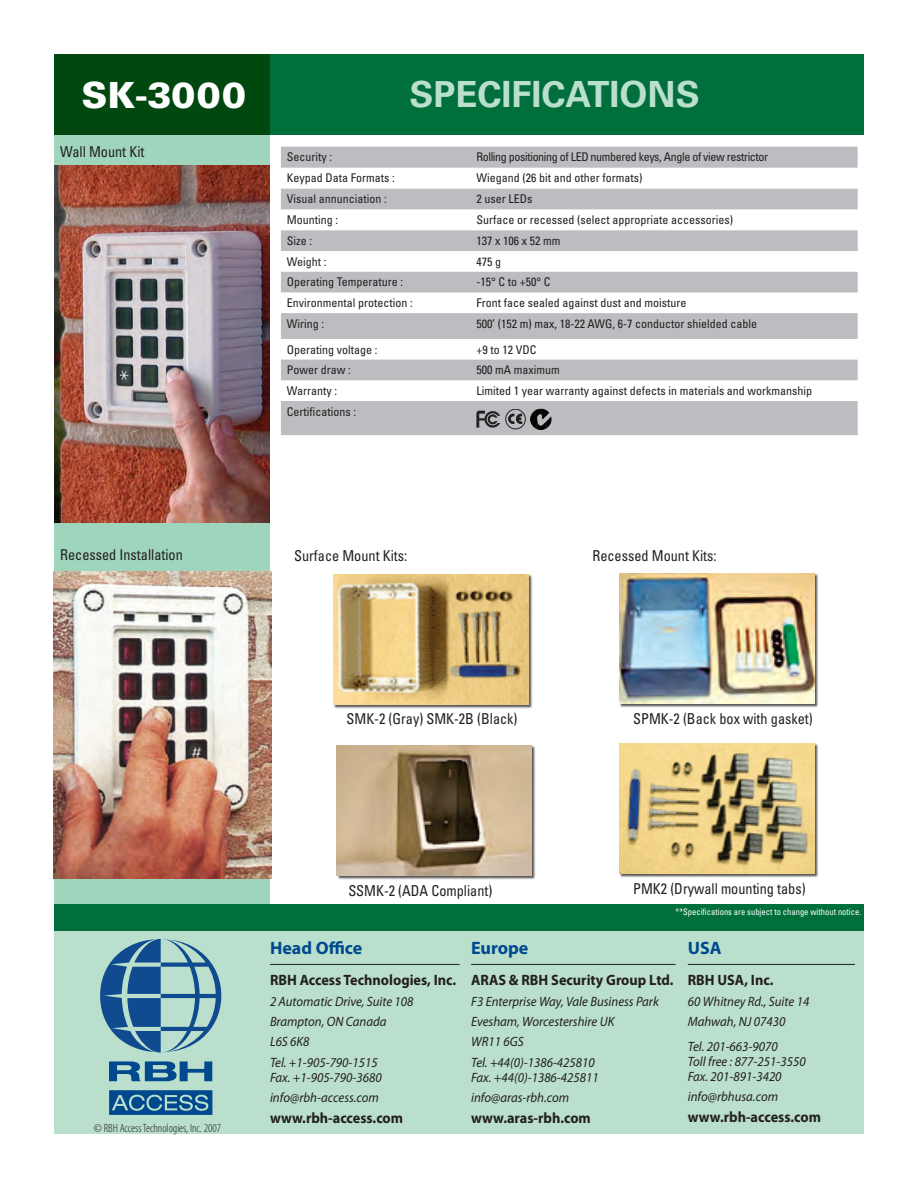
<style>
.page{position:relative;width:918px;height:1188px;background:#fff}
.page>*{position:absolute;margin:0;border:0;box-sizing:border-box;transform-origin:0 0}
.t1{font:700 36px "Univers LT Std";color:#bae0cd}
.t2{font:900 36px "Univers LT Std";letter-spacing:.02em;color:#fff}
.t3{font:700 18px "Myriad Pro";color:#01498e}
.t4{font:condensed 15px "Univers LT Std";color:#231f20;scale:.95 1}
.t5{font:700 15px "Myriad Pro";color:#231f20;scale:.95 1}
.t6{font:italic 13.5px/20.4px "Myriad Pro";color:#231f20;scale:.95 1}
.t7{font:condensed 12px "Univers LT Std";color:#231f20}
.t8{font:condensed 12px "Univers LT Std";letter-spacing:-.03em;color:#231f20}
.t9{font:300 condensed 12px "Myriad Pro";color:#231f20}
.t10{font:condensed 9px "Univers LT Std";color:#fff;scale:.95 1}
</style>
<div class="page">
<div style="left:54px;top:129px;width:216px;height:787px;background:#9fd5bd"></div>
<div style="left:270px;top:54px;width:594px;height:81px;background:#006f3c"></div>
<div style="left:54px;top:54px;width:216px;height:81px;background:#004710"></div>
<svg style="left:281px;top:147px;width:577px;height:288px;fill:#bcbdc0"></svg>
<svg style="left:476px;top:411px;width:24px;height:17px"></svg>
<svg style="left:508px;top:414px;width:14px;height:10px"></svg>
<div style="left:505px;top:409px;width:21px;height:20px;border:1px solid #231f20;border-radius:50%"></div>
<img style="left:531px;top:407px;width:22px;height:22px">
<img style="left:54px;top:166px;width:216px;height:357px">
<img style="left:54px;top:571px;width:217px;height:307px">
<div style="left:54px;top:932px;width:810px;height:202px;background:#bae0cd"></div>
<hr style="left:270px;top:964px;width:190px;height:1px;background:#231f20">
<hr style="left:471px;top:964px;width:205px;height:1px;background:#231f20">
<hr style="left:688px;top:964px;width:167px;height:1px;background:#231f20">
<svg style="left:109px;top:1090px;width:103px;height:24px;background:#2a6b9c"></svg>
<svg style="left:100px;top:939px;width:121px;height:114px"></svg>
<svg style="left:109px;top:1061px;width:103px;height:20px"></svg>
<div style="left:54px;top:904px;width:810px;height:28px;background:#006f3c"></div>
<div style="left:620px;top:743px;width:198px;height:135px;background:#231f20;opacity:.75"></div>
<img style="left:620px;top:743px;width:195px;height:131px">
<div style="left:334px;top:574px;width:198px;height:135px;background:#231f20;opacity:.75"></div>
<img style="left:334px;top:574px;width:195px;height:131px">
<div style="left:620px;top:573px;width:198px;height:135px;background:#231f20;opacity:.75"></div>
<img style="left:620px;top:573px;width:195px;height:131px">
<div style="left:337px;top:745px;width:199px;height:135px;background:#231f20;opacity:.75"></div>
<img style="left:337px;top:745px;width:195px;height:131px">
<h1 class="t2" style="left:81px;top:72px;width:166px">SK-3000</h1>
<h1 class="t1" style="left:410px;top:73px;width:292px">SPECIFICATIONS</h1>
<p class="t4" style="left:60px;top:142px;width:90px">Wall Mount Kit</p>
<p class="t7" style="left:287px;top:150px;width:47px">Security :</p>
<p class="t8" style="left:476px;top:150px;width:293px">Rolling positioning of LED numbered keys, Angle of view restrictor</p>
<p class="t7" style="left:287px;top:171px;width:109px">Keypad Data Formats :</p>
<p class="t7" style="left:476px;top:171px;width:167px">Wiegand (26 bit and other formats)</p>
<p class="t7" style="left:287px;top:192px;width:101px">Visual annunciation :</p>
<p class="t7" style="left:476px;top:192px;width:57px">2 user LEDs</p>
<p class="t7" style="left:287px;top:212px;width:53px">Mounting :</p>
<p class="t7" style="left:476px;top:212px;width:258px">Surface or recessed (select appropriate accessories)</p>
<p class="t7" style="left:287px;top:233px;width:27px">Size :</p>
<p class="t7" style="left:476px;top:233px;width:85px">137 x 106 x 52 mm</p>
<p class="t7" style="left:287px;top:254px;width:41px">Weight :</p>
<p class="t7" style="left:476px;top:254px;width:26px">475 g</p>
<p class="t7" style="left:287px;top:275px;width:118px">Operating Temperature :</p>
<p class="t7" style="left:476px;top:275px;width:76px">-15° C to +50° C</p>
<p class="t7" style="left:287px;top:295px;width:127px">Environmental protection :</p>
<p class="t7" style="left:476px;top:295px;width:211px">Front face sealed against dust and moisture</p>
<p class="t7" style="left:287px;top:316px;width:39px">Wiring :</p>
<p class="t7" style="left:476px;top:316px;width:282px">500’ (152 m) max, 18-22 AWG, 6-7 conductor shielded cable</p>
<p class="t7" style="left:287px;top:342px;width:92px">Operating voltage :</p>
<p class="t7" style="left:476px;top:342px;width:61px">+9 to 12 VDC</p>
<p class="t7" style="left:287px;top:362px;width:65px">Power draw :</p>
<p class="t7" style="left:476px;top:362px;width:85px">500 mA maximum</p>
<p class="t7" style="left:287px;top:383px;width:52px">Warranty :</p>
<p class="t7" style="left:476px;top:383px;width:337px">Limited 1 year warranty against defects in materials and workmanship</p>
<p class="t7" style="left:287px;top:404px;width:71px">Certifications :</p>
<p class="t4" style="left:60px;top:545px;width:131px">Recessed Installation</p>
<p class="t4" style="left:294px;top:546px;width:121px">Surface Mount Kits:</p>
<p class="t4" style="left:592px;top:546px;width:132px">Recessed Mount Kits:</p>
<p class="t4" style="left:347px;top:709px;width:181px">SMK-2 (Gray) SMK-2B (Black)</p>
<p class="t4" style="left:633px;top:709px;width:191px">SPMK-2 (Back box with gasket)</p>
<p class="t9" style="left:94px;top:1121px;width:129px">© RBH Access Technologies, Inc. 2007</p>
<p class="t4" style="left:348px;top:881px;width:153px">SSMK-2 (ADA Compliant)</p>
<p class="t4" style="left:633px;top:879px;width:183px">PMK2 (Drywall mounting tabs)</p>
<h2 class="t3" style="left:270px;top:936px;width:94px">Head Office</h2>
<p class="t5" style="left:270px;top:970px;width:198px">RBH Access Technologies, Inc.</p>
<p class="t6" style="left:270px;top:991px;width:153px">2 Automatic Drive, Suite 108<br>Brampton, ON Canada<br>L6S 6K8<br>Tel. +1-905-790-1515</p>
<p class="t6" style="left:270px;top:1067px;width:119px">Fax. +1-905-790-3680 info@rbh-access.com</p>
<p class="t5" style="left:270px;top:1108px;width:142px">www.rbh-access.com</p>
<p class="t10" style="left:676px;top:906px;width:197px">**Specifications are subject to change without notice.</p>
<h2 class="t3" style="left:471px;top:936px;width:59px">Europe</h2>
<p class="t5" style="left:471px;top:970px;width:215px">ARAS &amp; RBH Security Group Ltd.</p>
<p class="t6" style="left:471px;top:991px;width:199px">F3 Enterprise Way, Vale Business Park<br>Evesham, Worcestershire UK<br>WR11 6GS<br>Tel. +44(0)-1386-425810</p>
<p class="t6" style="left:471px;top:1067px;width:136px">Fax. +44(0)-1386-425811 info@aras-rbh.com</p>
<p class="t5" style="left:471px;top:1108px;width:128px">www.aras-rbh.com</p>
<h2 class="t3" style="left:688px;top:936px;width:35px">USA</h2>
<p class="t5" style="left:688px;top:970px;width:92px">RBH USA, Inc.</p>
<p class="t6" style="left:688px;top:991px;width:129px">60 Whitney Rd., Suite 14<br>Mahwah, NJ 07430</p>
<p class="t6" style="left:688px;top:1039px;width:126px;line-height:15px">Tel. 201-663-9070<br>Toll free : 877-251-3550<br>Fax. 201-891-3420</p>
<p class="t6" style="left:688px;top:1086px;width:96px">info@rbhusa.com</p>
<p class="t5" style="left:688px;top:1107px;width:142px">www.rbh-access.com</p>
</div>
